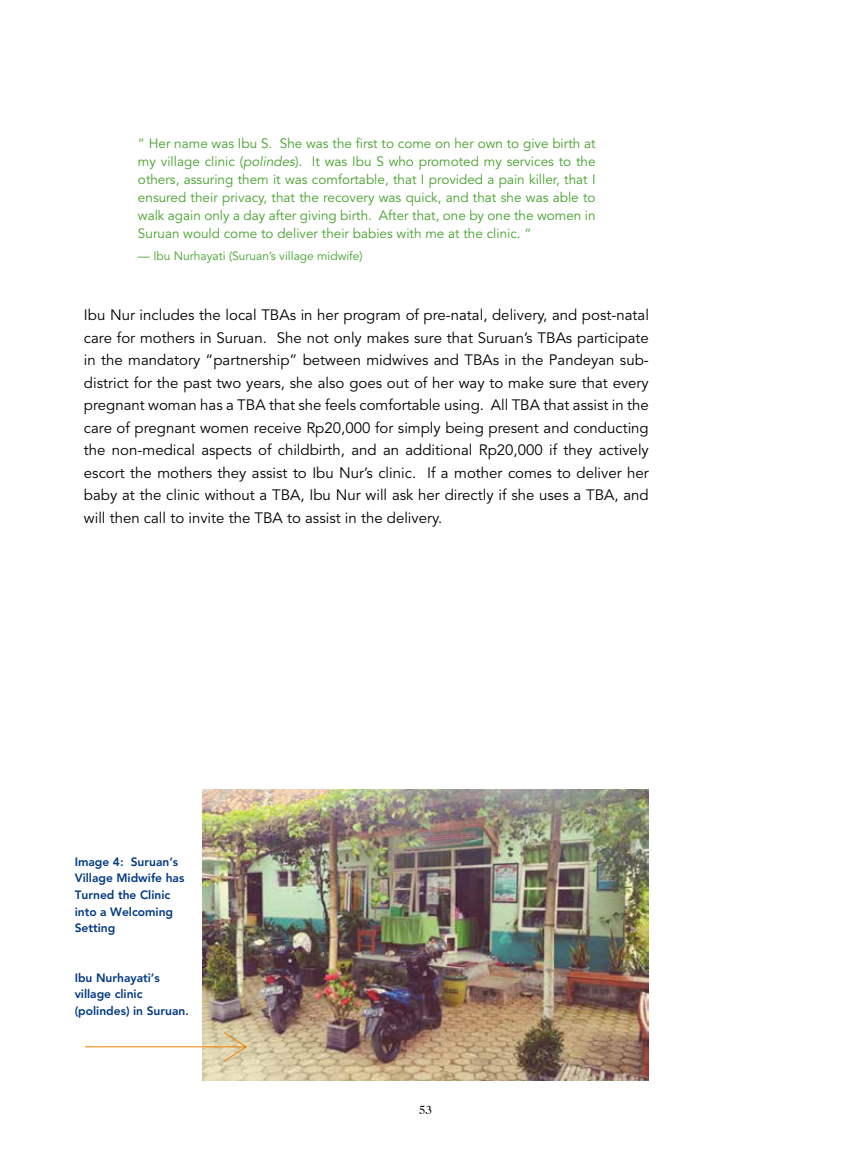
<style>
.page{position:relative;width:851px;height:1149px;background:#fff}
.page>*{position:absolute;margin:0;border:0;box-sizing:border-box;transform-origin:0 0}
.t1{font:15px/22.5px "Avenir LT Std";color:#000;text-align:justify}
.t2{font:13.5px/18px "Avenir LT Std";color:#44a12b;text-align:justify}
.t3{font:800 12px/16.5px "Avenir LT Std";color:#003882}
.t4{font:12px "Avenir LT Std";color:#44a12b}
.t5{font:12px "Caslon 224 Std";color:#000}
.s1{font-style:italic}
</style>
<div class="page">
<img style="left:202px;top:789px;width:446px;height:290px">
<svg style="left:85px;top:1031px;width:162px;height:30px"></svg>
<p class="t2" style="left:138px;top:134px;width:459px">“ Her name was Ibu S. She was the first to come on her own to give birth at my village clinic (<span class="s1">polindes</span>). It was Ibu S who promoted my services to the others, assuring them it was comfortable, that I provided a pain killer, that I ensured their privacy, that the recovery was quick, and that she was able to walk again only a day after giving birth. After that, one by one the women in Suruan would come to deliver their babies with me at the clinic. “</p>
<p class="t4" style="left:138px;top:249px;width:226px">— Ibu Nurhayati (Suruan’s village midwife)</p>
<p class="t1" style="left:84px;top:304px;width:566px">Ibu Nur includes the local TBAs in her program of pre-natal, delivery, and post-natal care for mothers in Suruan. She not only makes sure that Suruan’s TBAs participate in the mandatory “partnership” between midwives and TBAs in the Pandeyan sub&shy;district for the past two years, she also goes out of her way to make sure that every pregnant woman has a TBA that she feels comfortable using. All TBA that assist in the care of pregnant women receive Rp20,000 for simply being present and conducting the non-medical aspects of childbirth, and an additional Rp20,000 if they actively escort the mothers they assist to Ibu Nur’s clinic. If a mother comes to deliver her baby at the clinic without a TBA, Ibu Nur will ask her directly if she uses a TBA, and will then call to invite the TBA to assist in the delivery.</p>
<p class="t3" style="left:75px;top:853px;width:111px">Image 4: Suruan’s<br>Village Midwife has<br>Turned the Clinic into a Welcoming<br>Setting</p>
<p class="t3" style="left:75px;top:968px;width:116px">Ibu Nurhayati’s village clinic (polindes) in Suruan.</p>
<p class="t5" style="left:419px;top:1102px;width:15px">53</p>
</div>
